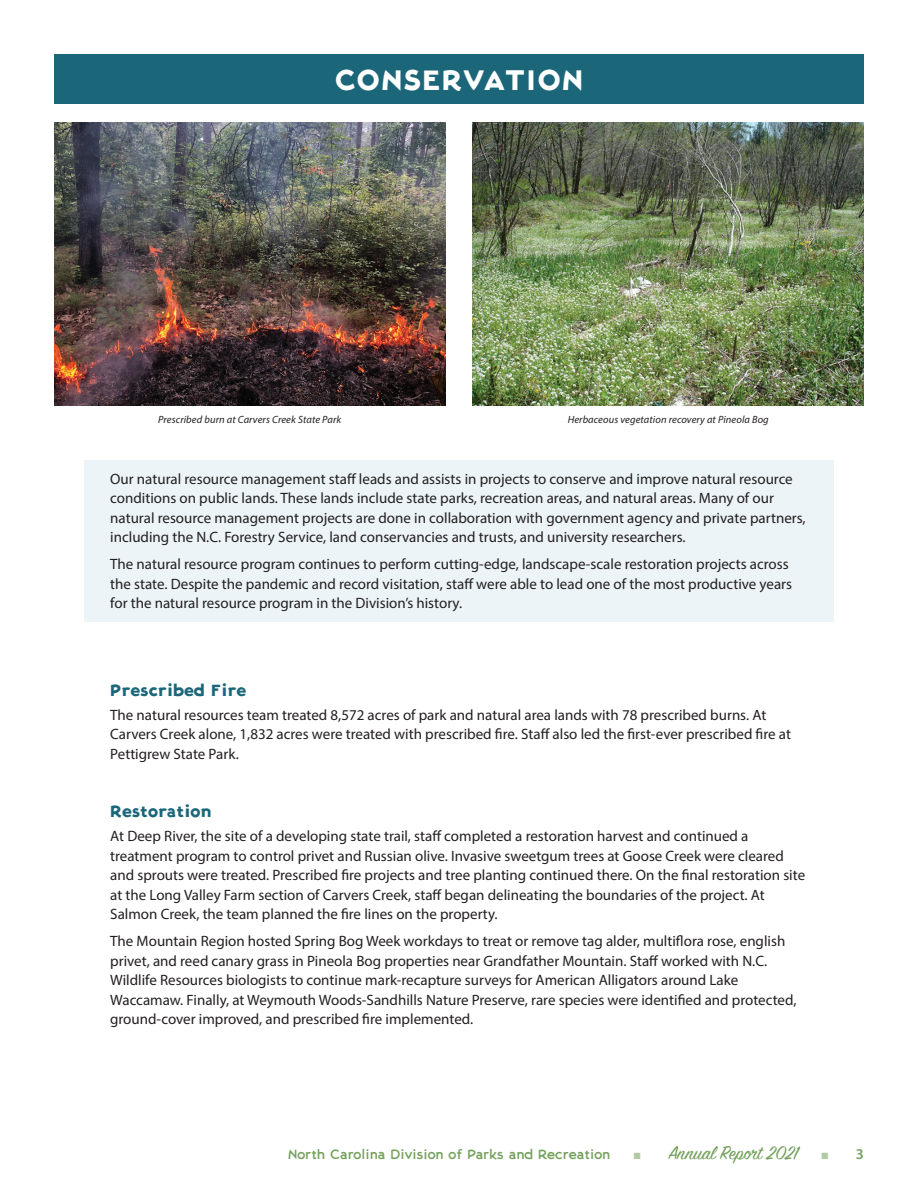
<style>
.page{position:relative;width:918px;height:1188px;background:#fff}
.page>*{position:absolute;margin:0;border:0;box-sizing:border-box;transform-origin:0 0}
.t1{font:800 28.5px "Naturally Wonderful";letter-spacing:.05em;color:#fff}
.t2{font:21px "Sign Painter House Script";color:#74a15c}
.t3{font:800 16.5px "Naturally Wonderful";color:#1c667a}
.t4{font:15px/19.5px "Myriad Pro";color:#231f20}
.t5{font:600 15px "Myriad Pro";color:#74a15c}
.t6{font:700 13.5px "Naturally Wonderful";color:#74a15c}
.t7{font:italic 10.5px "Myriad Pro";letter-spacing:.01em;color:#231f20}
.s1{color:#b2caa2}
</style>
<div class="page">
<div style="left:84px;top:461px;width:750px;height:161px;background:#ecf4f8"></div>
<div style="left:54px;top:54px;width:810px;height:50px;background:#1c667a"></div>
<img style="left:54px;top:123px;width:392px;height:282px">
<img style="left:472px;top:123px;width:392px;height:282px">
<h1 class="t1" style="left:335px;top:57px;width:250px">CONSERVATION</h1>
<p class="t7" style="left:158px;top:413px;width:185px">Prescribed burn at Carvers Creek State Park</p>
<p class="t7" style="left:568px;top:413px;width:203px">Herbaceous vegetation recovery at Pineola Bog</p>
<p class="t4" style="left:110px;top:469px;width:697px">Our natural resource management staff leads and assists in projects to conserve and improve natural resource conditions on public lands. These lands include state parks, recreation areas, and natural areas. Many of our natural resource management projects are done in collaboration with government agency and private partners, including the N.C. Forestry Service, land conservancies and trusts, and university researchers.</p>
<p class="t4" style="left:110px;top:554px;width:683px">The natural resource program continues to perform cutting-edge, landscape-scale restoration projects across the state. Despite the pandemic and record visitation, staff were able to lead one of the most productive years for the natural resource program in the Division’s history.</p>
<p class="t3" style="left:110px;top:677px;width:138px">Prescribed Fire</p>
<p class="t4" style="left:110px;top:705px;width:682px">The natural resources team treated 8,572 acres of park and natural area lands with 78 prescribed burns. At<br>Carvers Creek alone, 1,832 acres were treated with prescribed fire. Staff also led the first-ever prescribed fire at<br>Pettigrew State Park.</p>
<p class="t3" style="left:110px;top:798px;width:103px">Restoration</p>
<p class="t4" style="left:110px;top:826px;width:696px">At Deep River, the site of a developing state trail, staff completed a restoration harvest and continued a treatment program to control privet and Russian olive. Invasive sweetgum trees at Goose Creek were cleared and sprouts were treated. Prescribed fire projects and tree planting continued there. On the final restoration site at the Long Valley Farm section of Carvers Creek, staff began delineating the boundaries of the project. At Salmon Creek, the team planned the fire lines on the property.</p>
<p class="t4" style="left:110px;top:931px;width:688px">The Mountain Region hosted Spring Bog Week workdays to treat or remove tag alder, multiflora rose, english privet, and reed canary grass in Pineola Bog properties near Grandfather Mountain. Staff worked with N.C.<br>Wildlife Resources biologists to continue mark-recapture surveys for American Alligators around Lake Waccamaw. Finally, at Weymouth Woods-Sandhills Nature Preserve, rare species were identified and protected, ground-cover improved, and prescribed fire implemented.</p>
<p class="t6" style="left:288px;top:1145px;width:324px">North Carolina Division of Parks and Recreation</p>
<h2 class="t2" style="left:634px;top:1140px;width:166px"><span class="s1">■</span> Annual Report 2021</h2>
<p class="t5" style="left:821px;top:1145px;width:44px"><span class="s1">■</span> 3</p>
</div>
